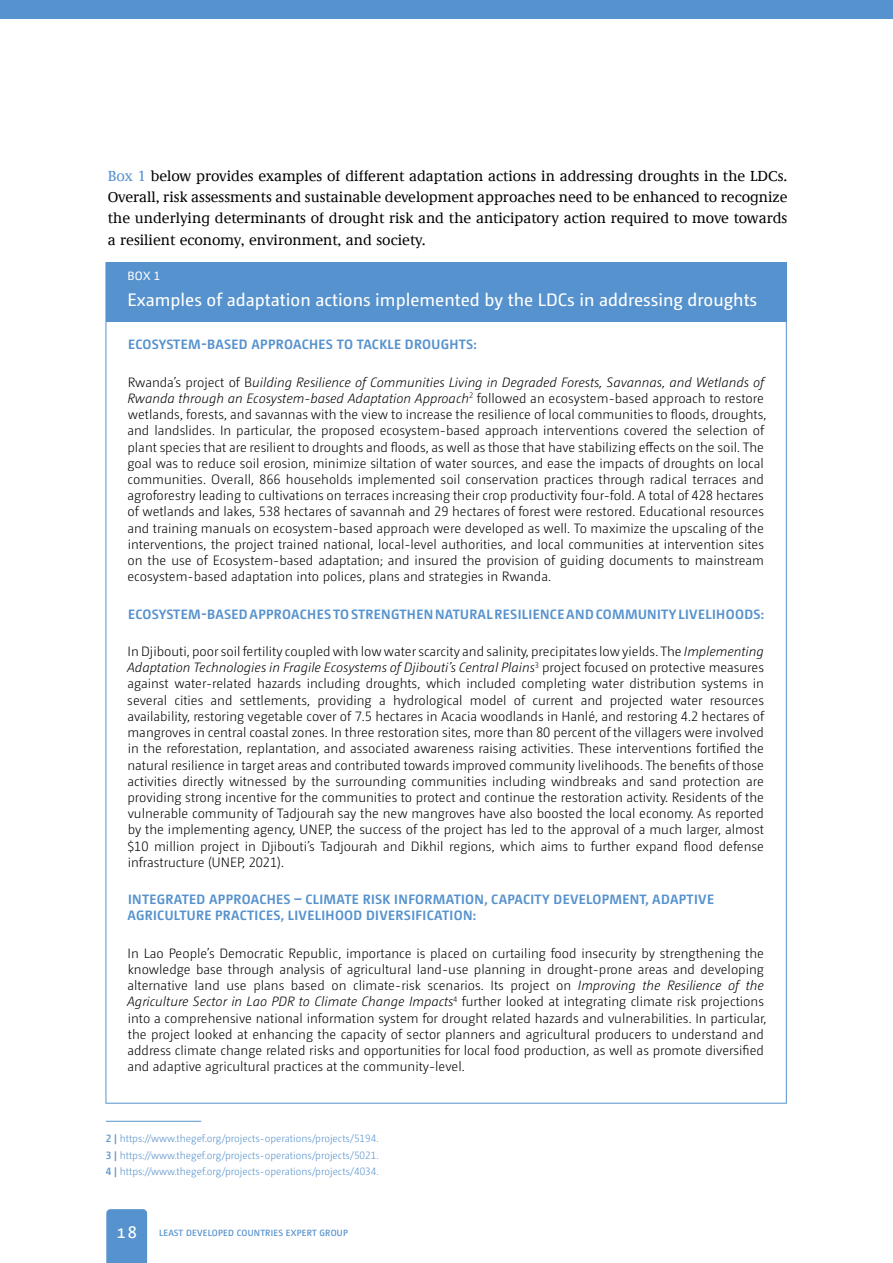
<style>
.page{position:relative;width:893px;height:1263px;background:#fff}
.page>*{position:absolute;margin:0;border:0;box-sizing:border-box;transform-origin:0 0}
.t1{font:18px "Camingo Dos Pro";color:#fff}
.t2{font:500 15px/21.3px "Demos LT";color:#000;text-align:justify}
.t3{font:300 13.5px/16.2px "Camingo Dos Pro";color:#000}
.t4{font:700 13.5px/16.2px "Camingo Dos Pro";letter-spacing:.025em;color:#5692ce}
.t5{font:12px "Camingo Dos Pro";color:#fff}
.t6{font:300 10.5px/16.8px "Camingo Dos Pro";color:#5692ce;text-align:justify}
.t7{font:600 9px "Camingo Dos Pro";letter-spacing:.025em;color:#5692ce}
.s1{color:#5692ce}
.s2{font-style:italic}
.s3{font-weight:600}
.s4{font-weight:400;font-size:18px;color:#fff}
</style>
<div class="page">
<div style="left:106px;top:1209px;width:41px;height:54px;background:#5692ce"></div>
<div style="left:0;top:0;width:893px;height:19px;background:#5692ce"></div>
<div style="left:106px;top:262px;width:681px;height:841px;background:#fff;border:1px solid #5692ce"></div>
<div style="left:106px;top:263px;width:680px;height:59px;background:#5692ce"></div>
<hr style="left:106px;top:1121px;width:95px;height:1px;background:#5692ce">
<p class="t2" style="left:108px;top:166px;width:681px"><span class="s1">Box 1</span> below provides examples of different adaptation actions in addressing droughts in the LDCs.<br>Overall, risk assessments and sustainable development approaches need to be enhanced to recognize the underlying determinants of drought risk and the anticipatory action required to move towards a resilient economy, environment, and society.</p>
<p class="t5" style="left:128px;top:269px;width:34px">BOX 1</p>
<h1 class="t1" style="left:128px;top:289px;width:631px">Examples of adaptation actions implemented by the LDCs in addressing droughts</h1>
<p class="t4" style="left:128px;top:336px;width:350px">ECOSYSTEM-BASED APPROACHES TO TACKLE DROUGHTS:</p>
<p class="t3" style="left:127px;top:374px;width:641px">Rwanda’s project of B<span class="s2">uilding Resilience of Communities Living in Degraded Forests, Savannas, and Wetlands of Rwanda through an Ecosystem-based Adaptation Approach</span><sup>2</sup> followed an ecosystem-based approach to restore wetlands, forests, and savannas with the view to increase the resilience of local communities to floods, droughts, and landslides. In particular, the proposed ecosystem-based approach interventions covered the selection of plant species that are resilient to droughts and floods, as well as those that have stabilizing effects on the soil. The goal was to reduce soil erosion, minimize siltation of water sources, and ease the impacts of droughts on local communities. Overall, 866 households implemented soil conservation practices through radical terraces and agroforestry leading to cultivations on terraces increasing their crop productivity four-fold. A total of 428 hectares of wetlands and lakes, 538 hectares of savannah and 29 hectares of forest were restored. Educational resources and training manuals on ecosystem-based approach were developed as well. To maximize the upscaling of the interventions, the project trained national, local-level authorities, and local communities at intervention sites on the use of Ecosystem-based adaptation; and insured the provision of guiding documents to mainstream ecosystem-based adaptation into polices, plans and strategies in Rwanda.</p>
<p class="t4" style="left:128px;top:606px;width:637px">ECOSYSTEM-BASED APPROACHES TO STRENGTHEN NATURAL RESILIENCE AND COMMUNITY LIVELIHOODS:</p>
<p class="t3" style="left:127px;top:643px;width:639px;text-align:justify">In Djibouti, poor soil fertility coupled with low water scarcity and salinity, precipitates low yields. The <span class="s2">Implementing Adaptation Technologies in Fragile Ecosystems of Djibouti’s Central Plains</span><sup>3</sup> project focused on protective measures against water-related hazards including droughts, which included completing water distribution systems in several cities and settlements, providing a hydrological model of current and projected water resources availability, restoring vegetable cover of 7.5 hectares in Acacia woodlands in Hanlé, and restoring 4.2 hectares of mangroves in central coastal zones. In three restoration sites, more than 80 percent of the villagers were involved in the reforestation, replantation, and associated awareness raising activities. These interventions fortified the natural resilience in target areas and contributed towards improved community livelihoods. The benefits of those activities directly witnessed by the surrounding communities including windbreaks and sand protection are providing strong incentive for the communities to protect and continue the restoration activity. Residents of the vulnerable community of Tadjourah say the new mangroves have also boosted the local economy. As reported by the implementing agency, UNEP, the success of the project has led to the approval of a much larger, almost $10 million project in Djibouti’s Tadjourah and Dikhil regions, which aims to further expand flood defense infrastructure (UNEP, 2021).</p>
<p class="t4" style="left:128px;top:891px;width:588px">INTEGRATED APPROACHES – CLIMATE RISK INFORMATION, CAPACITY DEVELOPMENT, ADAPTIVE<br>AGRICULTURE PRACTICES, LIVELIHOOD DIVERSIFICATION:</p>
<p class="t3" style="left:127px;top:945px;width:641px">In Lao People’s Democratic Republic, importance is placed on curtailing food insecurity by strengthening the knowledge base through analysis of agricultural land-use planning in drought-prone areas and developing alternative land use plans based on climate-risk scenarios. Its project on <span class="s2">Improving the Resilience of the Agriculture Sector in Lao PDR to Climate Change Impacts</span><sup>4</sup> further looked at integrating climate risk projections into a comprehensive national information system for drought related hazards and vulnerabilities. In particular, the project looked at enhancing the capacity of sector planners and agricultural producers to understand and address climate change related risks and opportunities for local food production, as well as promote diversified and adaptive agricultural practices at the community-level.</p>
<p class="t6" style="left:106px;top:1130px;width:274px"><span class="s3">2 |</span> https://www.thegef.org/projects-operations/projects/5194.<br><span class="s3">3 |</span> https://www.thegef.org/projects-operations/projects/5021.<br><span class="s3">4 |</span> https://www.thegef.org/projects-operations/projects/4034.</p>
<p class="t7" style="left:116px;top:1227px;width:233px"><span class="s4">18</span> LEAST DEVELOPED COUNTRIES EXPERT GROUP</p>
</div>
